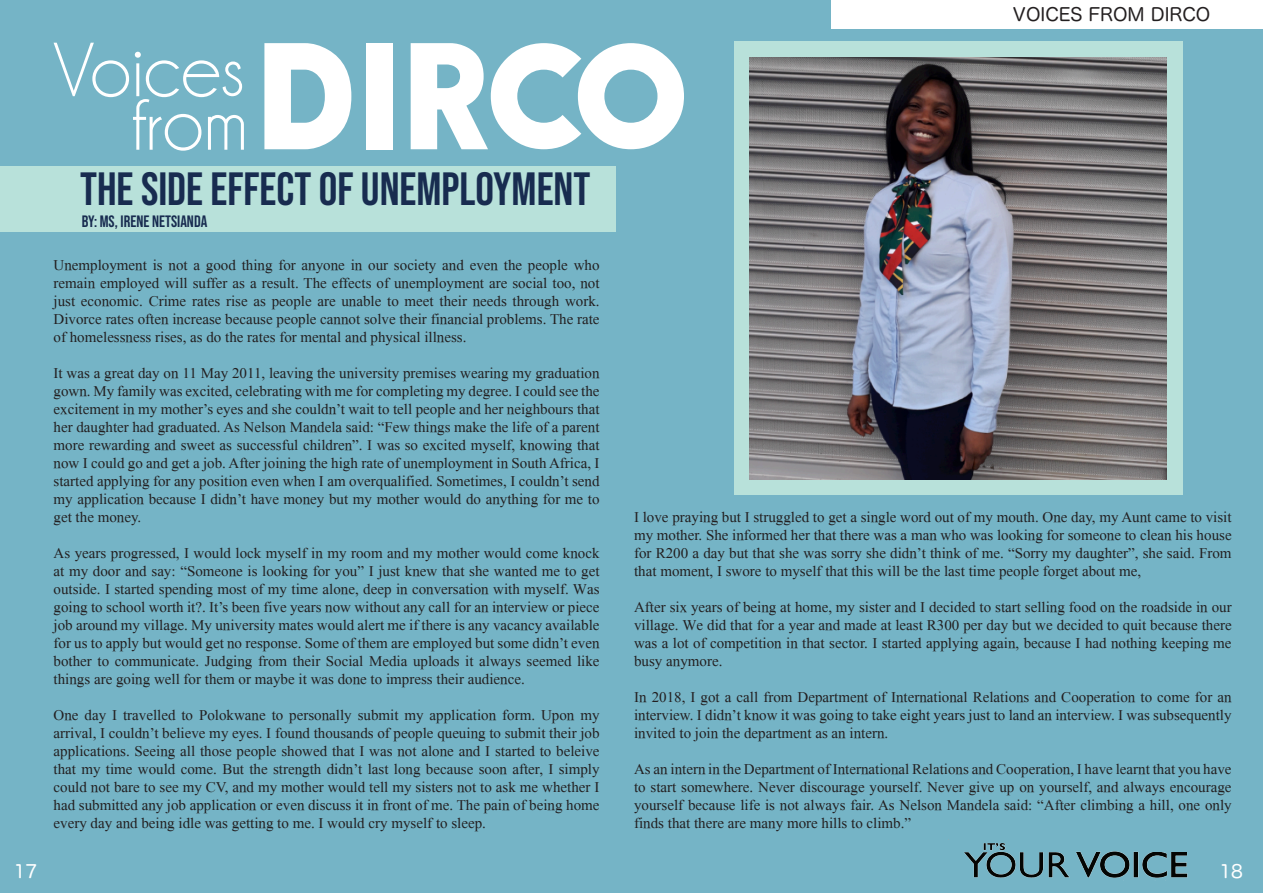
<style>
.page{position:relative;width:1263px;height:893px;background:#75b4c6}
.page>*{position:absolute;margin:0;border:0;box-sizing:border-box;transform-origin:0 0}
.t1{font:148.35px "DISCIPLINAPERSONALUSE";color:#fff}
.t2{font:77.55px "Champagne&Limousines";color:#fff}
.t3{font:46.65px "Bebas Neue";color:#182c50}
.t4{font:18px "Hira Maru Pro W4";color:#231f20}
.t5{font:18px "Hira Maru Pro W4";color:#fff}
.t6{font:16.5px "Bebas Neue";color:#182c50}
.t7{font:15px/18px "Mongolian Baiti";color:#231f20;text-align:justify}
</style>
<div class="page">
<div style="left:0;top:166px;width:616px;height:66px;background:#b8e1da"></div>
<div style="left:734px;top:42px;width:448px;height:453px;background:#b8e1da"></div>
<img style="left:948px;top:839px;width:240px;height:39px">
<div style="left:1139px;top:839px;width:52px;height:12px;background:#75b4c6"></div>
<div style="left:831px;top:0;width:432px;height:29px;background:#fff"></div>
<img style="left:749px;top:57px;width:418px;height:422px">
<p class="t2" style="left:54px;top:31px;width:193px">Voices</p>
<p class="t2" style="left:132px;top:85px;width:117px">from</p>
<p class="t1" style="left:264px;top:0;width:428px">DIRCO</p>
<p class="t3" style="left:80px;top:162px;width:512px">THE SIDE EFFECT OF UNEMPLOYMENT</p>
<p class="t4" style="left:1013px;top:-2px;width:199px">VOICES FROM DIRCO</p>
<p class="t6" style="left:82px;top:212px;width:127px">BY: MS, IRENE NETSIANDA</p>
<p class="t7" style="left:54px;top:256px;width:547px">Unemployment is not a good thing for anyone in our society and even the people who remain employed will suffer as a result. The effects of unemployment are social too, not just economic. Crime rates rise as people are unable to meet their needs through work.<br>Divorce rates often increase because people cannot solve their financial problems. The rate of homelessness rises, as do the rates for mental and physical illness.</p>
<p class="t7" style="left:54px;top:364px;width:547px">It was a great day on 11 May 2011, leaving the university premises wearing my graduation gown. My family was excited, celebrating with me for completing my degree. I could see the excitement in my mother’s eyes and she couldn’t wait to tell people and her neighbours that her daughter had graduated. As Nelson Mandela said: “Few things make the life of a parent more rewarding and sweet as successful children”. I was so excited myself, knowing that now I could go and get a job. After joining the high rate of unemployment in South Africa, I started applying for any position even when I am overqualified. Sometimes, I couldn’t send my application because I didn’t have money but my mother would do anything for me to get the money.</p>
<p class="t7" style="left:54px;top:544px;width:548px">As years progressed, I would lock myself in my room and my mother would come knock at my door and say: “Someone is looking for you” I just knew that she wanted me to get outside. I started spending most of my time alone, deep in conversation with myself. Was going to school worth it?. It’s been five years now without any call for an interview or piece job around my village. My university mates would alert me if there is any vacancy available for us to apply but would get no response. Some of them are employed but some didn’t even bother to communicate. Judging from their Social Media uploads it always seemed like things are going well for them or maybe it was done to impress their audience.</p>
<p class="t7" style="left:54px;top:706px;width:547px">One day I travelled to Polokwane to personally submit my application form. Upon my arrival, I couldn’t believe my eyes. I found thousands of people queuing to submit their job applications. Seeing all those people showed that I was not alone and I started to beleive that my time would come. But the strength didn’t last long because soon after, I simply could not bare to see my CV, and my mother would tell my sisters not to ask me whether I had submitted any job application or even discuss it in front of me. The pain of being home every day and being idle was getting to me. I would cry myself to sleep.</p>
<p class="t7" style="left:634px;top:508px;width:599px">I love praying but I struggled to get a single word out of my mouth. One day, my Aunt came to visit my mother. She informed her that there was a man who was looking for someone to clean his house for R200 a day but that she was sorry she didn’t think of me. “Sorry my daughter”, she said. From that moment, I swore to myself that this will be the last time people forget about me,</p>
<p class="t7" style="left:634px;top:598px;width:599px">After six years of being at home, my sister and I decided to start selling food on the roadside in our village. We did that for a year and made at least R300 per day but we decided to quit because there was a lot of competition in that sector. I started applying again, because I had nothing keeping me busy anymore.</p>
<p class="t7" style="left:634px;top:688px;width:599px">In 2018, I got a call from Department of International Relations and Cooperation to come for an interview. I didn’t know it was going to take eight years just to land an interview. I was subsequently invited to join the department as an intern.</p>
<p class="t7" style="left:634px;top:760px;width:599px">As an intern in the Department of International Relations and Cooperation, I have learnt that you have to start somewhere. Never discourage yourself. Never give up on yourself, and always encourage yourself because life is not always fair. As Nelson Mandela said: “After climbing a hill, one only finds that there are many more hills to climb.”</p>
<p class="t5" style="left:14px;top:856px;width:25px">17</p>
<p class="t5" style="left:1219px;top:855px;width:25px">18</p>
</div>
